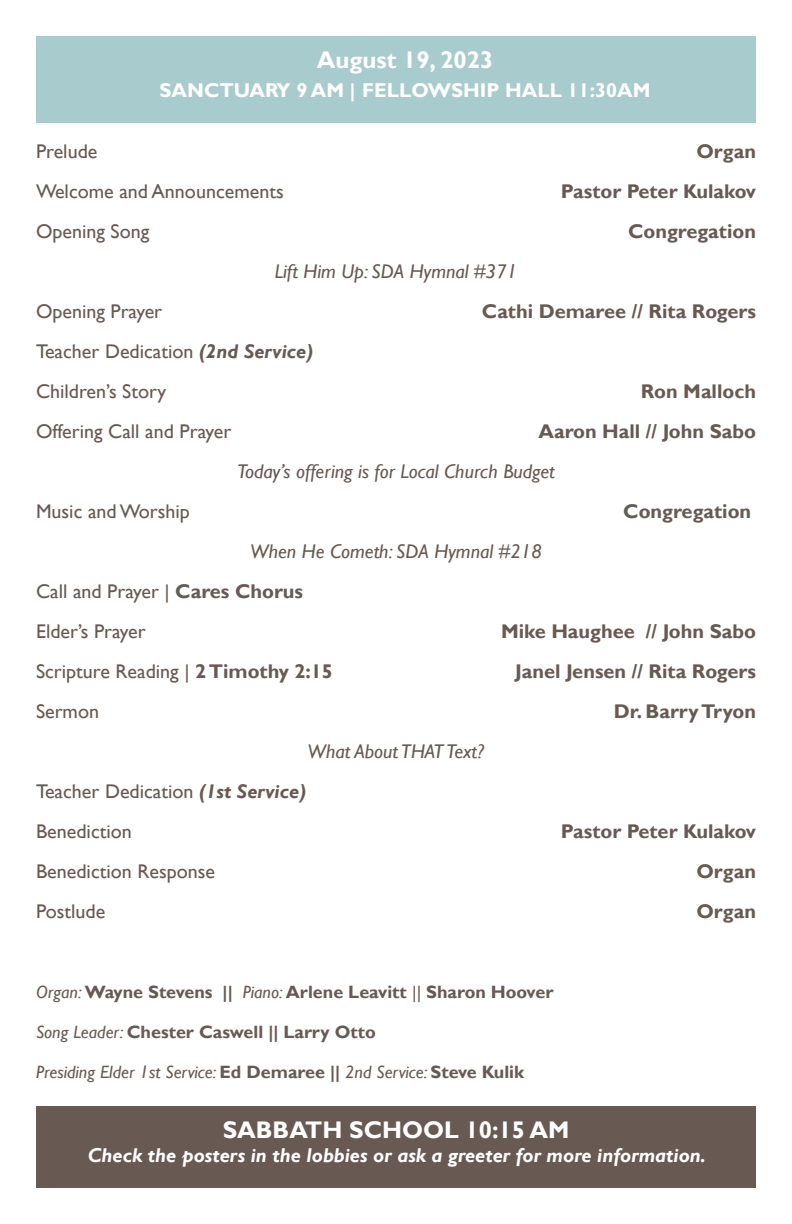
<style>
.page{position:relative;width:792px;height:1224px;background:#fff}
.page>*{position:absolute;margin:0;border:0;box-sizing:border-box;transform-origin:0 0}
.t1{font:700 24px "Gill Sans";color:#fff}
.t2{font:italic 700 20px "Gill Sans";color:#fff}
.t3{font:700 20px "Gill Sans";color:#fff}
.t4{font:19.8px "Gill Sans";color:#685952}
.t5{font:700 19.8px "Gill Sans";color:#685952}
.t6{font:italic 19.8px "Gill Sans";color:#685952}
.t7{font:700 17.8px "Gill Sans";color:#685952}
.t8{font:italic 17.8px "Gill Sans";color:#685952}
.s1{font-weight:700;font-style:italic}
.s2{font-weight:700}
.s3{font-weight:400;font-style:italic}
.s4{font-weight:700;font-style:normal}
</style>
<div class="page">
<div style="left:36px;top:37px;width:720px;height:86px;background:#a8cbcd"></div>
<div style="left:36px;top:1107px;width:720px;height:81px;background:#685952"></div>
<p class="t1" style="left:317px;top:46px;width:178px">August 19, 2023</p>
<p class="t3" style="left:160px;top:78px;width:493px">SANCTUARY 9 AM | FELLOWSHIP HALL 11:30AM</p>
<p class="t4" style="left:36px;top:140px;width:63px">Prelude</p>
<p class="t5" style="left:696px;top:140px;width:61px">Organ</p>
<p class="t4" style="left:36px;top:180px;width:249px">Welcome and Announcements</p>
<p class="t5" style="left:561px;top:180px;width:197px">Pastor Peter Kulakov</p>
<p class="t4" style="left:36px;top:220px;width:115px">Opening Song</p>
<p class="t5" style="left:628px;top:220px;width:129px">Congregation</p>
<p class="t6" style="left:275px;top:260px;width:244px">Lift Him Up: SDA Hymnal #371</p>
<p class="t4" style="left:36px;top:300px;width:128px">Opening Prayer</p>
<p class="t5" style="left:482px;top:300px;width:276px">Cathi Demaree // Rita Rogers</p>
<p class="t4" style="left:36px;top:340px;width:279px">Teacher Dedication <span class="s1">(2nd Service)</span></p>
<p class="t4" style="left:36px;top:380px;width:132px">Children’s Story</p>
<p class="t5" style="left:641px;top:380px;width:117px">Ron Malloch</p>
<p class="t4" style="left:36px;top:420px;width:197px">Offering Call and Prayer</p>
<p class="t5" style="left:538px;top:420px;width:219px">Aaron Hall // John Sabo</p>
<p class="t6" style="left:237px;top:460px;width:319px">Today’s offering is for Local Church Budget</p>
<p class="t4" style="left:36px;top:500px;width:155px">Music and Worship</p>
<p class="t5" style="left:623px;top:500px;width:129px">Congregation</p>
<p class="t6" style="left:250px;top:540px;width:293px">When He Cometh: SDA Hymnal #218</p>
<p class="t4" style="left:36px;top:580px;width:269px">Call and Prayer | <span class="s2">Cares Chorus</span></p>
<p class="t4" style="left:36px;top:620px;width:111px">Elder’s Prayer</p>
<p class="t5" style="left:501px;top:620px;width:256px">Mike Haughee // John Sabo</p>
<p class="t4" style="left:36px;top:660px;width:298px">Scripture Reading | <span class="s2">2 Timothy 2:15</span></p>
<p class="t5" style="left:515px;top:660px;width:242px">Janel Jensen // Rita Rogers</p>
<p class="t4" style="left:36px;top:700px;width:65px">Sermon</p>
<p class="t5" style="left:614px;top:700px;width:144px">Dr. Barry Tryon</p>
<p class="t6" style="left:308px;top:740px;width:178px">What About THAT Text?</p>
<p class="t4" style="left:36px;top:780px;width:272px">Teacher Dedication <span class="s1">(1st Service)</span></p>
<p class="t4" style="left:36px;top:820px;width:97px">Benediction</p>
<p class="t5" style="left:561px;top:820px;width:197px">Pastor Peter Kulakov</p>
<p class="t4" style="left:36px;top:860px;width:181px">Benediction Response</p>
<p class="t5" style="left:696px;top:860px;width:61px">Organ</p>
<p class="t4" style="left:36px;top:900px;width:71px">Postlude</p>
<p class="t5" style="left:696px;top:900px;width:61px">Organ</p>
<p class="t7" style="left:36px;top:982px;width:519px"><span class="s3">Organ:</span> Wayne Stevens || <span class="s3">Piano:</span> Arlene Leavitt <span class="s3">||</span> Sharon Hoover</p>
<p class="t7" style="left:36px;top:1022px;width:341px"><span class="s3">Song Leader:</span> Chester Caswell || Larry Otto</p>
<p class="t8" style="left:36px;top:1062px;width:490px">Presiding Elder 1st Service: <span class="s4">Ed Demaree ||</span> 2nd Service: <span class="s4">Steve Kulik</span></p>
<p class="t1" style="left:223px;top:1115px;width:348px">SABBATH SCHOOL 10:15 AM</p>
<p class="t2" style="left:88px;top:1143px;width:620px">Check the posters in the lobbies or ask a greeter for more information.</p>
</div>
